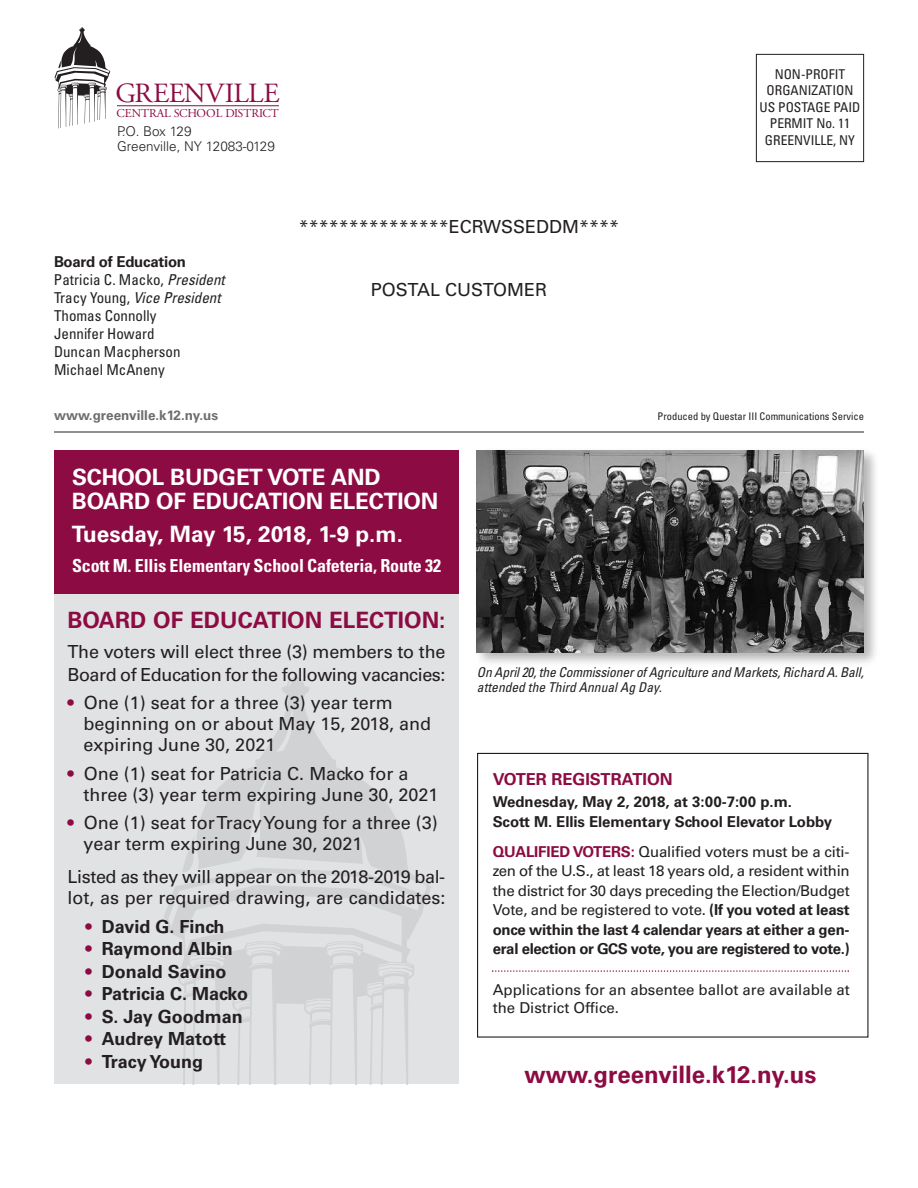
<style>
.page{position:relative;width:918px;height:1188px;background:#fff}
.page>*{position:absolute;margin:0;border:0;box-sizing:border-box;transform-origin:0 0}
.t1{font:27.75px "Adobe Garamond";letter-spacing:-.015em;color:#8c0b42}
.t2{font:700 24px "Univers";color:#8c0b42}
.t3{font:700 22.5px/24px "Univers";letter-spacing:-.005em;color:#fff}
.t4{font:700 22.5px "Univers";color:#8c0b42}
.t5{font:18px/21px "Univers";color:#231f20}
.t6{font:700 18px "Univers";color:#231f20}
.t7{font:18px/22.5px "Univers";letter-spacing:-.025em;color:#231f20}
.t8{font:700 condensed 18px "Univers";letter-spacing:-.005em;color:#fff}
.t9{font:700 16.5px "Univers";color:#8c0b42}
.t10{font:15px/19.5px "Univers";color:#231f20;text-align:justify}
.t11{font:condensed 15px/18px "Univers";color:#231f20}
.t12{font:700 15px/19.5px "Univers";letter-spacing:-.005em;color:#231f20}
.t13{font:italic condensed 13.5px/15px "Univers";letter-spacing:-.01em;color:#231f20}
.t14{font:condensed 13.5px/16.5px "Univers";color:#231f20;text-align:center}
.t15{font:300 13.5px/15px "Univers";color:#231f20}
.t16{font:700 13.5px "Univers";color:#6c6d70}
.t17{font:12px "Adobe Garamond";color:#8c0b42}
.t18{font:condensed 10.5px "Univers";color:#231f20}
.s1{font-weight:700;font-stretch:normal}
.s2{font-style:italic}
.s3{color:#8c0b42}
.s4{font-weight:700;color:#8c0b42}
.s5{font-weight:700}
</style>
<div class="page">
<hr style="left:54px;top:432px;width:810px;height:1px;background:#231f20">
<div style="left:756px;top:54px;width:108px;height:108px;border:1px solid #231f20"></div>
<svg style="left:55px;top:27px;width:55px;height:101px"></svg>
<hr style="left:117px;top:105px;width:162px;height:1px;background:#8c0b42">
<div style="left:54px;top:554px;width:405px;height:530px;background:#e1e2e4"></div>
<svg style="left:164px;top:677px;width:267px;height:407px"></svg>
<img style="left:476px;top:450px;width:400px;height:213px">
<img style="left:477px;top:450px;width:387px;height:202px">
<div style="left:54px;top:450px;width:405px;height:144px;background:#8c0b42"></div>
<div style="left:477px;top:753px;width:391px;height:285px;border:1px solid #231f20"></div>
<svg style="left:492px;top:970px;width:357px;height:2px"></svg>
<h1 class="t1" style="left:116px;top:83px;width:165px">GREENVILLE</h1>
<p class="t17" style="left:116px;top:108px;width:164px">CENTRAL SCHOOL DISTRICT</p>
<p class="t15" style="left:117px;top:125px;width:159px">P.O. Box 129<br>Greenville, NY 12083-0129</p>
<p class="t11" style="left:54px;top:254px;width:172px"><span class="s1">Board of Education<br></span>Patricia C. Macko, <span class="s2">President<br></span>Tracy Young, <span class="s2">Vice President<br></span>Thomas Connolly<br>Jennifer Howard<br>Duncan Macpherson<br>Michael McAneny</p>
<p class="t5" style="left:299px;top:218px;width:322px">***************ECRWSSEDDM****</p>
<p class="t5" style="left:371px;top:281px;width:178px">POSTAL CUSTOMER</p>
<p class="t14" style="left:759px;top:67px;width:103px">NON-PROFIT<br>ORGANIZATION<br>US POSTAGE PAID<br>PERMIT No. 11<br>GREENVILLE, NY</p>
<p class="t16" style="left:54px;top:411px;width:166px">www.greenville.k12.ny.us</p>
<p class="t18" style="left:658px;top:413px;width:208px">Produced by Questar III Communications Service</p>
<p class="t3" style="left:72px;top:467px;width:368px">SCHOOL BUDGET VOTE AND<br>BOARD OF EDUCATION ELECTION</p>
<p class="t3" style="left:72px;top:524px;width:332px">Tuesday, May 15, 2018, 1-9 p.m.</p>
<p class="t8" style="left:72px;top:559px;width:370px">Scott M. Ellis Elementary School Cafeteria, Route 32</p>
<p class="t4" style="left:68px;top:612px;width:379px">BOARD OF EDUCATION ELECTION:</p>
<p class="t7" style="left:67px;top:642px;width:380px">The voters will elect three (3) members to the<br>Board of Education for the following vacancies:</p>
<p class="t5" style="left:84px;top:694px;width:349px;text-indent:-16px"><span class="s3">•</span> One (1) seat for a three (3) year term beginning on or about May 15, 2018, and expiring June 30, 2021</p>
<p class="t5" style="left:84px;top:764px;width:356px;text-indent:-16px"><span class="s3">•</span> One (1) seat for Patricia C. Macko for a three (3) year term expiring June 30, 2021</p>
<p class="t5" style="left:84px;top:814px;width:356px;text-indent:-16px"><span class="s3">•</span> One (1) seat forTracyYoung for a three (3) year term expiring June 30, 2021</p>
<p class="t5" style="left:67px;top:868px;width:380px">Listed as they will appear on the 2018-2019 bal&shy;lot, as per required drawing, are candidates:</p>
<p class="t6" style="left:86px;top:920px;width:141px"><span class="s3">•</span> David G. Finch</p>
<p class="t6" style="left:86px;top:942px;width:149px"><span class="s3">•</span> Raymond Albin</p>
<p class="t6" style="left:86px;top:965px;width:142px"><span class="s3">•</span> Donald Savino</p>
<p class="t6" style="left:86px;top:987px;width:164px"><span class="s3">•</span> Patricia C. Macko</p>
<p class="t6" style="left:86px;top:1010px;width:159px"><span class="s3">•</span> S. Jay Goodman</p>
<p class="t6" style="left:86px;top:1032px;width:142px"><span class="s3">•</span> Audrey Matott</p>
<p class="t6" style="left:86px;top:1055px;width:119px"><span class="s3">•</span> Tracy Young</p>
<p class="t13" style="left:477px;top:666px;width:388px">On April 20, the Commissioner of Agriculture and Markets, Richard A. Ball, attended the Third Annual Ag Day.</p>
<p class="t9" style="left:493px;top:773px;width:181px">VOTER REGISTRATION</p>
<p class="t12" style="left:493px;top:793px;width:341px">Wednesday, May 2, 2018, at 3:00-7:00 p.m.<br>Scott M. Ellis Elementary School Elevator Lobby</p>
<p class="t10" style="left:493px;top:843px;width:358px"><span class="s4">QUALIFIED VOTERS:</span> Qualified voters must be a citi&shy;zen of the U.S., at least 18 years old, a resident within the district for 30 days preceding the Election/Budget Vote, and be registered to vote. <span class="s5">(If you voted at least once within the last 4 calendar years at either a gen&shy;eral election or GCS vote, you are registered to vote.)</span></p>
<p class="t10" style="left:493px;top:982px;width:358px;line-height:18px">Applications for an absentee ballot are available at the District Office.</p>
<h2 class="t2" style="left:525px;top:1066px;width:293px">www.greenville.k12.ny.us</h2>
</div>
